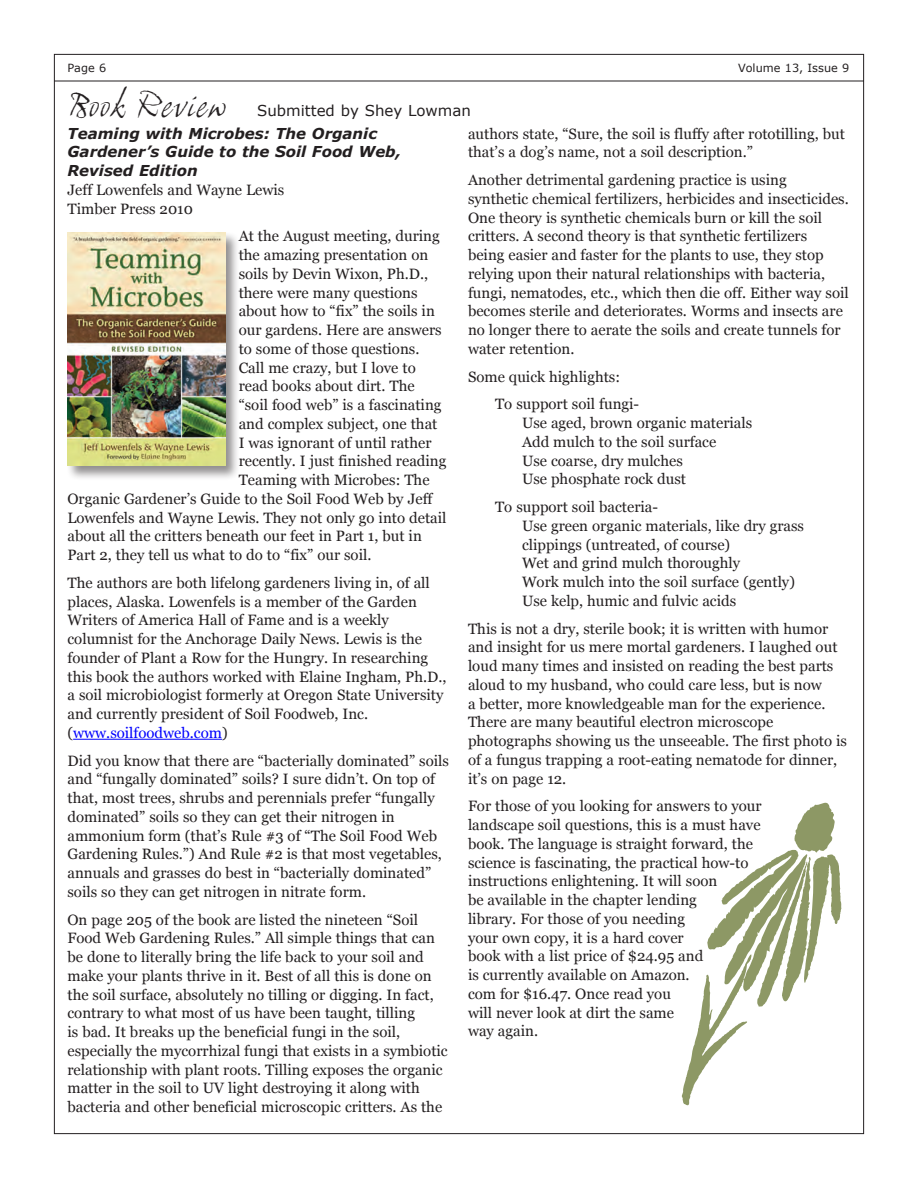
<style>
.page{position:relative;width:918px;height:1188px;background:#fff}
.page>*{position:absolute;margin:0;border:0;box-sizing:border-box;transform-origin:0 0}
.t1{font:15px/18.8px "Georgia";color:#231f20}
.t2{font:italic 700 15px/18.8px "Verdana";color:#231f20}
.t3{font:15px "Verdana";color:#231f20}
.t4{font:11.25px "Verdana";color:#231f20}
.s1{font-family:"Grimshaw Hand ITC";font-style:italic;font-size:33px}
.s2{font-family:"Georgia";font-weight:400;font-style:normal}
.s3{color:#0000fe}
</style>
<div class="page">
<hr style="left:73px;top:739px;width:149px;height:1px;background:#0000fe">
<hr style="left:54px;top:81px;width:810px;height:1px;background:#231f20">
<div style="left:66px;top:231px;width:174px;height:249px;background:#231f20;opacity:.5"></div>
<img style="left:68px;top:232px;width:157px;height:234px">
<svg style="left:681px;top:802px;width:161px;height:304px"></svg>
<p class="t4" style="left:68px;top:61px;width:40px">Page 6</p>
<p class="t4" style="left:738px;top:61px;width:113px">Volume 13, Issue 9</p>
<p class="t3" style="left:68px;top:101px;width:405px"><span class="s1">Book Review</span> Submitted by Shey Lowman</p>
<p class="t2" style="left:68px;top:124px;width:335px">Teaming with Microbes: The Organic<br>Gardener’s Guide to the Soil Food Web,<br>Revised Edition<br><span class="s2">Jeff Lowenfels and Wayne Lewis<br>Timber Press 2010</span></p>
<p class="t1" style="left:239px;top:227px;width:203px">At the August meeting, during</p>
<p class="t1" style="left:239px;top:246px;width:191px">the amazing presentation on</p>
<p class="t1" style="left:239px;top:265px;width:191px">soils by Devin Wixon, Ph.D.,</p>
<p class="t1" style="left:239px;top:283px;width:180px">there were many questions</p>
<p class="t1" style="left:239px;top:302px;width:198px">about how to “fix” the soils in</p>
<p class="t1" style="left:239px;top:321px;width:205px">our gardens. Here are answers</p>
<p class="t1" style="left:239px;top:340px;width:182px">to some of those questions.</p>
<p class="t1" style="left:239px;top:358px;width:179px">Call me crazy, but I love to</p>
<p class="t1" style="left:239px;top:377px;width:178px">read books about dirt. The</p>
<p class="t1" style="left:239px;top:396px;width:204px">“soil food web” is a fascinating</p>
<p class="t1" style="left:239px;top:415px;width:200px">and complex subject, one that</p>
<p class="t1" style="left:239px;top:433px;width:194px">I was ignorant of until rather</p>
<p class="t1" style="left:239px;top:452px;width:209px">recently. I just finished reading</p>
<p class="t1" style="left:239px;top:471px;width:192px">Teaming with Microbes: The</p>
<p class="t1" style="left:68px;top:490px;width:366px">Organic Gardener’s Guide to the Soil Food Web by Jeff</p>
<p class="t1" style="left:68px;top:508px;width:380px">Lowenfels and Wayne Lewis. They not only go into detail</p>
<p class="t1" style="left:68px;top:527px;width:356px">about all the critters beneath our feet in Part 1, but in</p>
<p class="t1" style="left:68px;top:546px;width:305px">Part 2, they tell us what to do to “fix” our soil.</p>
<p class="t1" style="left:68px;top:574px;width:381px">The authors are both lifelong gardeners living in, of all places, Alaska. Lowenfels is a member of the Garden Writers of America Hall of Fame and is a weekly columnist for the Anchorage Daily News. Lewis is the founder of Plant a Row for the Hungry. In researching this book the authors worked with Elaine Ingham, Ph.D., a soil microbiologist formerly at Oregon State University and currently president of Soil Foodweb, Inc. (<span class="s3">www.soilfoodweb.com</span>)</p>
<p class="t1" style="left:68px;top:751px;width:383px">Did you know that there are “bacterially dominated” soils and “fungally dominated” soils? I sure didn’t. On top of that, most trees, shrubs and perennials prefer “fungally dominated” soils so they can get their nitrogen in ammonium form (that’s Rule #3 of “The Soil Food Web Gardening Rules.”) And Rule #2 is that most vegetables, annuals and grasses do best in “bacterially dominated” soils so they can get nitrogen in nitrate form.</p>
<p class="t1" style="left:68px;top:910px;width:382px">On page 205 of the book are listed the nineteen “Soil Food Web Gardening Rules.” All simple things that can be done to literally bring the life back to your soil and make your plants thrive in it. Best of all this is done on the soil surface, absolutely no tilling or digging. In fact, contrary to what most of us have been taught, tilling<br>is bad. It breaks up the beneficial fungi in the soil, especially the mycorrhizal fungi that exists in a symbiotic relationship with plant roots. Tilling exposes the organic matter in the soil to UV light destroying it along with bacteria and other beneficial microscopic critters. As the</p>
<p class="t1" style="left:468px;top:124px;width:378px">authors state, “Sure, the soil is fluffy after rototilling, but that’s a dog’s name, not a soil description.”</p>
<p class="t1" style="left:468px;top:171px;width:382px">Another detrimental gardening practice is using synthetic chemical fertilizers, herbicides and insecticides.<br>One theory is synthetic chemicals burn or kill the soil critters. A second theory is that synthetic fertilizers<br>being easier and faster for the plants to use, they stop relying upon their natural relationships with bacteria, fungi, nematodes, etc., which then die off. Either way soil becomes sterile and deteriorates. Worms and insects are no longer there to aerate the soils and create tunnels for water retention.</p>
<p class="t1" style="left:468px;top:367px;width:154px">Some quick highlights:</p>
<p class="t1" style="left:522px;top:395px;width:232px;text-indent:-27px">To support soil fungi-<br>Use aged, brown organic materials<br>Add mulch to the soil surface<br>Use coarse, dry mulches<br>Use phosphate rock dust</p>
<p class="t1" style="left:522px;top:498px;width:284px;text-indent:-27px">To support soil bacteria-<br>Use green organic materials, like dry grass clippings (untreated, of course)<br>Wet and grind mulch thoroughly<br>Work mulch into the soil surface (gently)<br>Use kelp, humic and fulvic acids</p>
<p class="t1" style="left:468px;top:619px;width:381px">This is not a dry, sterile book; it is written with humor and insight for us mere mortal gardeners. I laughed out loud many times and insisted on reading the best parts aloud to my husband, who could care less, but is now<br>a better, more knowledgeable man for the experience.<br>There are many beautiful electron microscope photographs showing us the unseeable. The first photo is of a fungus trapping a root-eating nematode for dinner, it’s on page 12.</p>
<p class="t1" style="left:468px;top:797px;width:295px">For those of you looking for answers to your landscape soil questions, this is a must have book. The language is straight forward, the science is fascinating, the practical how-to instructions enlightening. It will soon<br>be available in the chapter lending<br>library. For those of you needing<br>your own copy, it is a hard cover<br>book with a list price of $24.95 and<br>is currently available on Amazon.<br>com for $16.47. Once read you<br>will never look at dirt the same<br>way again.</p>
</div>
